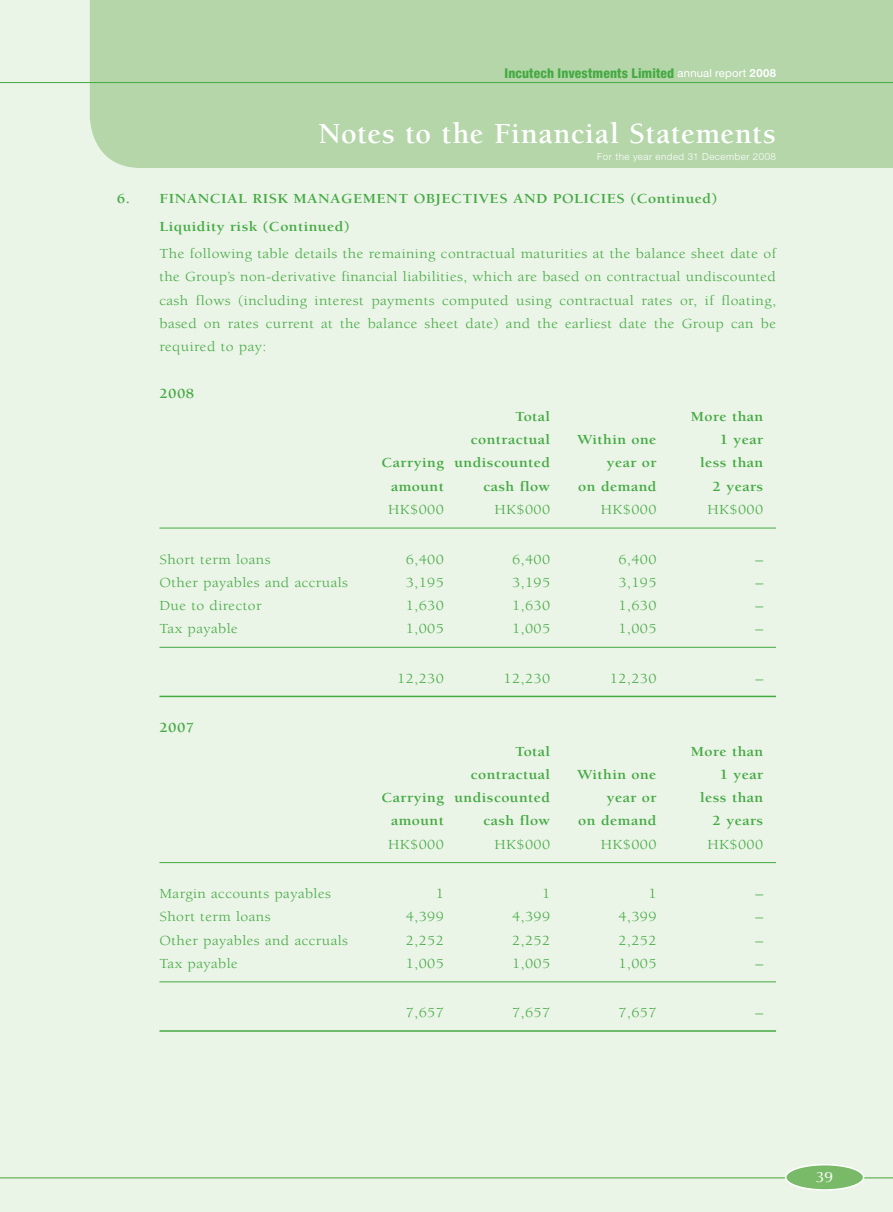
<style>
.page{position:relative;width:893px;height:1212px;background:#eaf4e7}
.page>*{position:absolute;margin:0;border:0;box-sizing:border-box;transform-origin:0 0}
.t1{font:700 30px "Berkeley Std";letter-spacing:.02em;color:#fff}
.t2{font:15px "Optima LT Std";color:#fff;scale:1.1 1}
.t3{font:14.25px/23.2px "Berkeley Std";letter-spacing:.025em;color:#44aa42;text-align:justify;scale:1.1 1}
.t4{font:700 14.25px/27.5px "Berkeley Std";letter-spacing:.025em;color:#44aa42;scale:1.1 1}
.t5{font:800 condensed 13.5px "Helvetica Neue LT Std";letter-spacing:.01em;color:#44aa42}
.t6{font:300 9.75px "Helvetica Neue LT Std";letter-spacing:.05em;color:#fff}
.s1{font-weight:400;font-stretch:normal;font-size:11.25px;color:#fff}
.s2{font-weight:700;font-stretch:normal;font-size:11.25px;color:#fff}
</style>
<div class="page">
<div style="left:90px;top:0;width:803px;height:168px;background:#b4d6a9"></div>
<hr style="left:0;top:1177px;width:893px;height:1px;background:#80be71">
<div style="left:786px;top:1165px;width:78px;height:25px;background:#78ba68;border-radius:50%"></div>
<div style="left:785px;top:1164px;width:79px;height:27px;border:2px solid #fff;border-radius:50%"></div>
<hr style="left:0;top:82px;width:893px;height:1px;background:#44aa42">
<hr style="left:159px;top:528px;width:617px;height:1px;background:#44aa42">
<hr style="left:159px;top:647px;width:617px;height:1px;background:#44aa42">
<hr style="left:159px;top:696px;width:617px;height:1px;background:#44aa42">
<hr style="left:159px;top:862px;width:617px;height:1px;background:#44aa42">
<hr style="left:159px;top:981px;width:617px;height:1px;background:#44aa42">
<hr style="left:159px;top:1030px;width:617px;height:2px;background:#44aa42">
<p class="t5" style="left:504px;top:68px;width:273px">Incutech Investments Limited <span class="s1">annual report</span> <span class="s2">2008</span></p>
<h1 class="t1" style="left:319px;top:122px;width:459px">Notes to the Financial Statements</h1>
<p class="t6" style="left:597px;top:153px;width:180px">For the year ended 31 December 2008</p>
<p class="t4" style="left:159px;top:188px;width:509px;text-indent:-43px">6. FINANCIAL RISK MANAGEMENT OBJECTIVES AND POLICIES (Continued)<br>Liquidity risk (Continued)</p>
<p class="t3" style="left:159px;top:245px;width:562px">The following table details the remaining contractual maturities at the balance sheet date of the Group’s non-derivative financial liabilities, which are based on contractual undiscounted cash flows (including interest payments computed using contractual rates or, if floating, based on rates current at the balance sheet date) and the earliest date the Group can be required to pay:</p>
<p class="t4" style="left:159px;top:382px;width:33px">2008</p>
<p class="t4" style="left:515px;top:406px;width:33px">Total</p>
<p class="t4" style="left:691px;top:406px;width:67px">More than</p>
<p class="t4" style="left:471px;top:429px;width:74px">contractual</p>
<p class="t4" style="left:577px;top:429px;width:74px">Within one</p>
<p class="t4" style="left:720px;top:429px;width:41px">1 year</p>
<p class="t4" style="left:381px;top:452px;width:155px">Carrying undiscounted</p>
<p class="t4" style="left:607px;top:452px;width:47px">year or</p>
<p class="t4" style="left:700px;top:452px;width:59px">less than</p>
<p class="t4" style="left:391px;top:475px;width:50px">amount</p>
<p class="t4" style="left:483px;top:475px;width:62px">cash flow</p>
<p class="t4" style="left:578px;top:475px;width:73px">on demand</p>
<p class="t4" style="left:713px;top:475px;width:48px">2 years</p>
<p class="t3" style="left:388px;top:501px;width:52px">HK$000</p>
<p class="t3" style="left:494px;top:501px;width:52px">HK$000</p>
<p class="t3" style="left:601px;top:501px;width:52px">HK$000</p>
<p class="t3" style="left:707px;top:501px;width:52px">HK$000</p>
<p class="t3" style="left:159px;top:550px;width:102px">Short term loans</p>
<p class="t3" style="left:406px;top:550px;width:36px">6,400</p>
<p class="t3" style="left:512px;top:550px;width:36px">6,400</p>
<p class="t3" style="left:618px;top:550px;width:36px">6,400</p>
<p class="t3" style="left:755px;top:550px;width:9px">–</p>
<p class="t3" style="left:159px;top:573px;width:173px">Other payables and accruals</p>
<p class="t3" style="left:406px;top:573px;width:36px">3,195</p>
<p class="t3" style="left:512px;top:573px;width:36px">3,195</p>
<p class="t3" style="left:618px;top:573px;width:36px">3,195</p>
<p class="t3" style="left:755px;top:573px;width:9px">–</p>
<p class="t3" style="left:159px;top:597px;width:94px">Due to director</p>
<p class="t3" style="left:406px;top:597px;width:36px">1,630</p>
<p class="t3" style="left:512px;top:597px;width:36px">1,630</p>
<p class="t3" style="left:618px;top:597px;width:36px">1,630</p>
<p class="t3" style="left:755px;top:597px;width:9px">–</p>
<p class="t3" style="left:159px;top:620px;width:73px">Tax payable</p>
<p class="t3" style="left:406px;top:620px;width:36px">1,005</p>
<p class="t3" style="left:512px;top:620px;width:36px">1,005</p>
<p class="t3" style="left:618px;top:620px;width:36px">1,005</p>
<p class="t3" style="left:755px;top:620px;width:9px">–</p>
<p class="t3" style="left:397px;top:669px;width:44px">12,230</p>
<p class="t3" style="left:503px;top:669px;width:44px">12,230</p>
<p class="t3" style="left:610px;top:669px;width:44px">12,230</p>
<p class="t3" style="left:755px;top:669px;width:9px">–</p>
<p class="t4" style="left:159px;top:717px;width:33px">2007</p>
<p class="t4" style="left:515px;top:740px;width:33px">Total</p>
<p class="t4" style="left:691px;top:740px;width:67px">More than</p>
<p class="t4" style="left:471px;top:763px;width:74px">contractual</p>
<p class="t4" style="left:577px;top:763px;width:74px">Within one</p>
<p class="t4" style="left:720px;top:763px;width:41px">1 year</p>
<p class="t4" style="left:381px;top:787px;width:155px">Carrying undiscounted</p>
<p class="t4" style="left:607px;top:787px;width:47px">year or</p>
<p class="t4" style="left:700px;top:787px;width:59px">less than</p>
<p class="t4" style="left:391px;top:810px;width:50px">amount</p>
<p class="t4" style="left:483px;top:810px;width:62px">cash flow</p>
<p class="t4" style="left:578px;top:810px;width:73px">on demand</p>
<p class="t4" style="left:713px;top:810px;width:48px">2 years</p>
<p class="t3" style="left:388px;top:835px;width:52px">HK$000</p>
<p class="t3" style="left:494px;top:835px;width:52px">HK$000</p>
<p class="t3" style="left:601px;top:835px;width:52px">HK$000</p>
<p class="t3" style="left:707px;top:835px;width:52px">HK$000</p>
<p class="t3" style="left:159px;top:885px;width:157px">Margin accounts payables</p>
<p class="t3" style="left:436px;top:885px;width:9px">1</p>
<p class="t3" style="left:542px;top:885px;width:9px">1</p>
<p class="t3" style="left:648px;top:885px;width:9px">1</p>
<p class="t3" style="left:755px;top:885px;width:9px">–</p>
<p class="t3" style="left:159px;top:908px;width:102px">Short term loans</p>
<p class="t3" style="left:406px;top:908px;width:36px">4,399</p>
<p class="t3" style="left:512px;top:908px;width:36px">4,399</p>
<p class="t3" style="left:618px;top:908px;width:36px">4,399</p>
<p class="t3" style="left:755px;top:908px;width:9px">–</p>
<p class="t3" style="left:159px;top:931px;width:173px">Other payables and accruals</p>
<p class="t3" style="left:406px;top:931px;width:36px">2,252</p>
<p class="t3" style="left:512px;top:931px;width:36px">2,252</p>
<p class="t3" style="left:618px;top:931px;width:36px">2,252</p>
<p class="t3" style="left:755px;top:931px;width:9px">–</p>
<p class="t3" style="left:159px;top:954px;width:73px">Tax payable</p>
<p class="t3" style="left:406px;top:954px;width:36px">1,005</p>
<p class="t3" style="left:512px;top:954px;width:36px">1,005</p>
<p class="t3" style="left:618px;top:954px;width:36px">1,005</p>
<p class="t3" style="left:755px;top:954px;width:9px">–</p>
<p class="t3" style="left:406px;top:1004px;width:36px">7,657</p>
<p class="t3" style="left:512px;top:1004px;width:36px">7,657</p>
<p class="t3" style="left:618px;top:1004px;width:36px">7,657</p>
<p class="t3" style="left:755px;top:1004px;width:9px">–</p>
<p class="t2" style="left:816px;top:1171px;width:18px">39</p>
</div>
